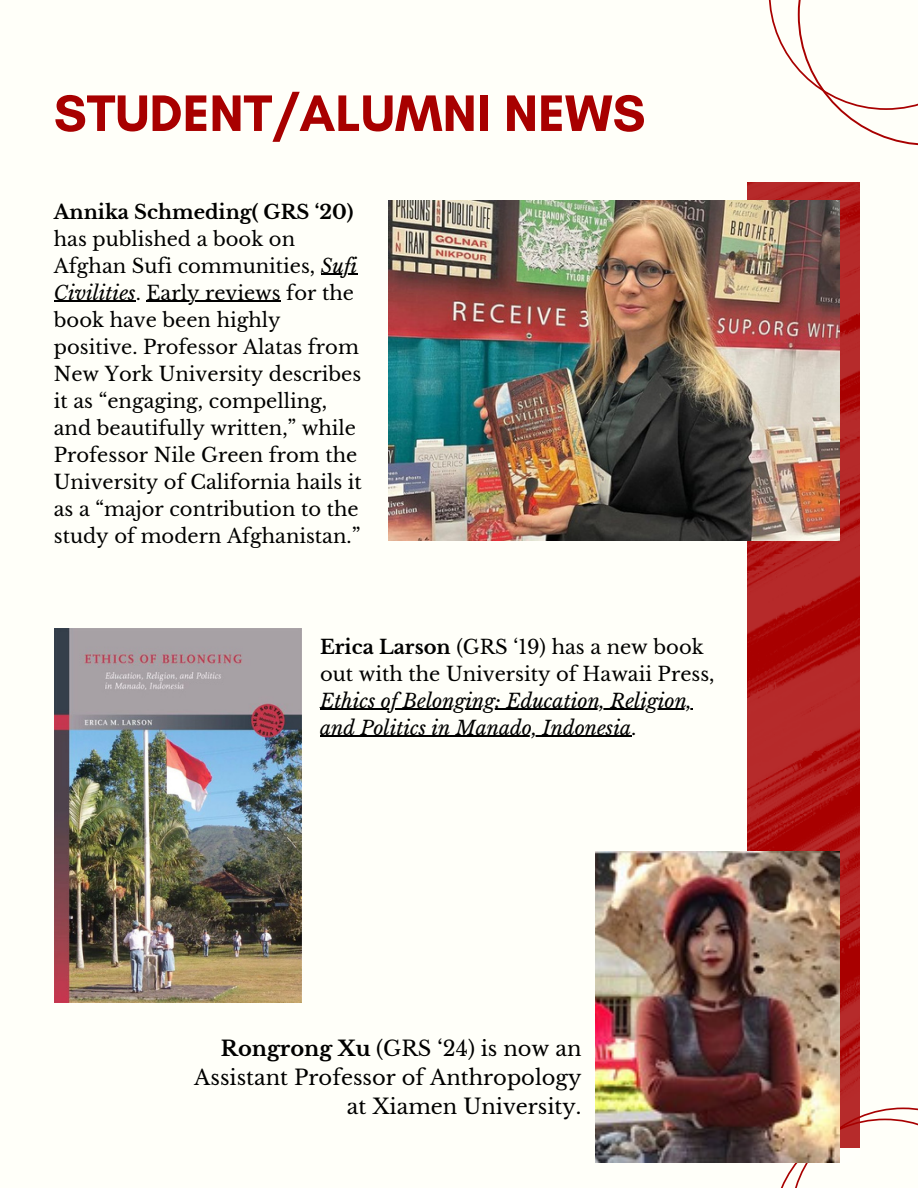
<style>
.page{position:relative;width:918px;height:1188px;background:#fffff9}
.page>*{position:absolute;margin:0;border:0;box-sizing:border-box;transform-origin:0 0}
.t1{font:700 52.2px "Glacial Indifference";color:#a80000}
.t2{font:21px/29.2px "Libre Baskerville";color:#000;text-align:right}
.t3{font:19.5px/27px "Libre Baskerville";color:#000}
.t4{font:italic 19.5px "Libre Baskerville";color:#000}
.s1{font-weight:700}
.s2{font-style:italic}
.s3{font-style:normal}
</style>
<div class="page">
<img style="left:747px;top:182px;width:113px;height:926px">
<svg style="left:769px;top:0;width:149px;height:146px"></svg>
<svg style="left:781px;top:1108px;width:137px;height:80px"></svg>
<img style="left:388px;top:200px;width:451px;height:340px">
<img style="left:54px;top:629px;width:248px;height:373px">
<img style="left:596px;top:851px;width:244px;height:312px">
<hr style="left:321px;top:274px;width:36px;height:1px;background:#000">
<hr style="left:54px;top:301px;width:82px;height:1px;background:#000">
<hr style="left:146px;top:301px;width:135px;height:1px;background:#000">
<hr style="left:320px;top:709px;width:372px;height:1px;background:#000">
<hr style="left:320px;top:736px;width:311px;height:1px;background:#000">
<p class="t1" style="left:54px;top:81px;width:593px">STUDENT/ALUMNI NEWS</p>
<p class="t3" style="left:54px;top:198px;width:305px"><span class="s1">Annika Schmeding( GRS ‘20) </span>has published a book on<br>Afghan Sufi communities, <span class="s2">Sufi</span></p>
<p class="t3" style="left:54px;top:279px;width:302px"><span class="s2">Civilities</span>. Early reviews for the</p>
<p class="t3" style="left:54px;top:306px;width:310px">book have been highly positive. Professor Alatas from<br>New York University describes it as “engaging, compelling, and beautifully written,” while<br>Professor Nile Green from the<br>University of California hails it as a “major contribution to the study of modern Afghanistan.”</p>
<p class="t3" style="left:320px;top:633px;width:396px"><span class="s1">Erica Larson</span> (GRS ‘19) has a new book out with the University of Hawaii Press,</p>
<p class="t4" style="left:320px;top:689px;width:374px">Ethics of Belonging: Education, Religion,</p>
<p class="t4" style="left:320px;top:716px;width:318px">and Politics in Manado, Indonesia<span class="s3">.</span></p>
<p class="t2" style="left:194px;top:1034px;width:389px"><span class="s1">Rongrong Xu</span> (GRS ‘24) is now an<br>Assistant Professor of Anthropology at Xiamen University.</p>
</div>
